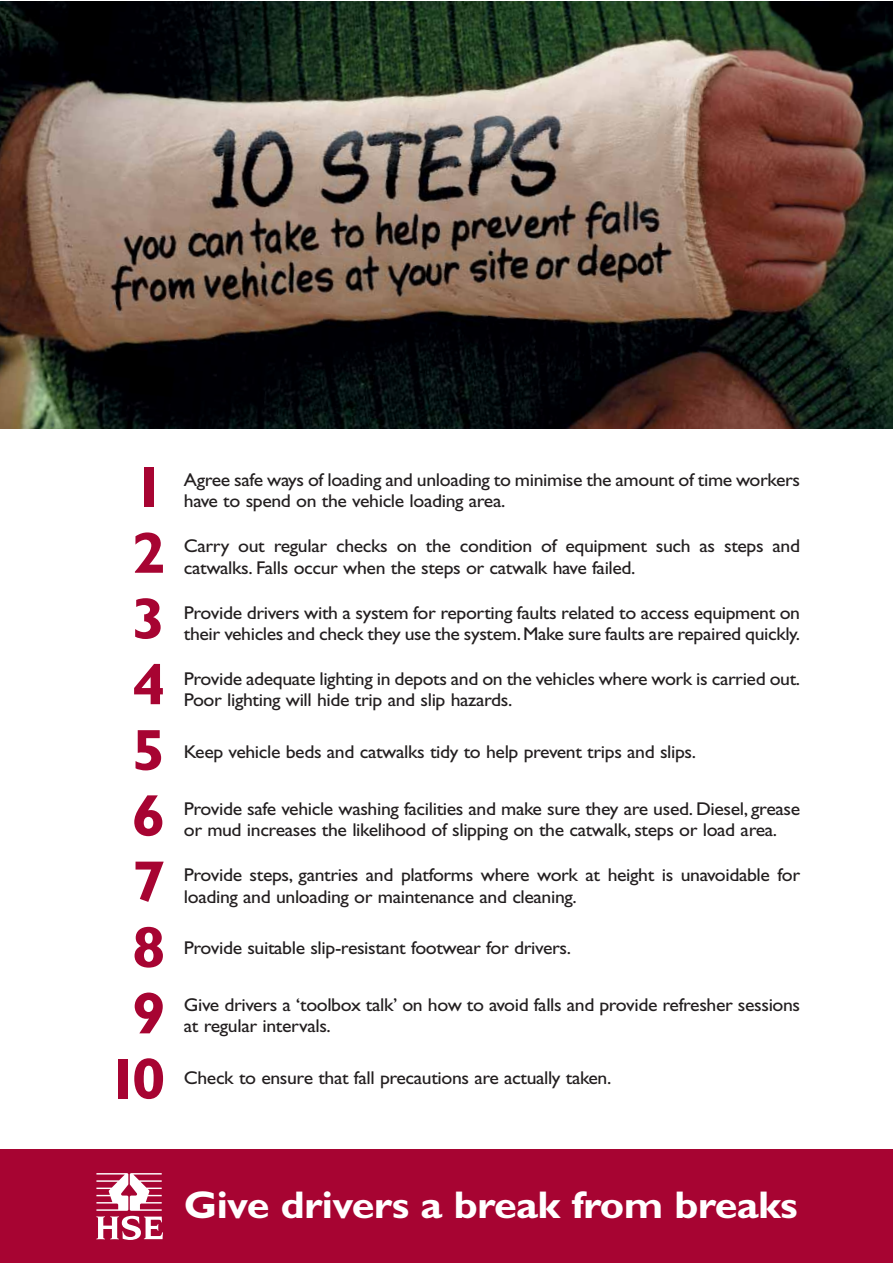
<style>
.page{position:relative;width:893px;height:1263px;background:#fff}
.page>*{position:absolute;margin:0;border:0;box-sizing:border-box;transform-origin:0 0}
.t1{font:700 58.35px/65.7px "Gill Sans";color:#a70432;text-align:center;scale:1.07 1}
.t2{font:700 38.7px "Gill Sans";letter-spacing:-.015em;color:#fff;scale:1.07 1}
.t3{font:18.6px/21.1px "Gill Sans";letter-spacing:-.02em;color:#231f20;scale:1.07 1}
</style>
<div class="page">
<img style="left:0;top:2px;width:892px;height:426px">
<div style="left:0;top:1149px;width:892px;height:114px;background:#a70432"></div>
<svg style="left:96px;top:1173px;width:67px;height:67px"></svg>
<h1 class="t1" style="left:106px;top:461px;width:58px">1<br>2<br>3<br>4<br>5<br>6<br>7<br>8<br>9<br>10</h1>
<p class="t3" style="left:184px;top:471px;width:577px">Agree safe ways of loading and unloading to minimise the amount of time workers have to spend on the vehicle loading area.</p>
<p class="t3" style="left:184px;top:538px;width:577px">Carry out regular checks on the condition of equipment such as steps and catwalks. Falls occur when the steps or catwalk have failed.</p>
<p class="t3" style="left:184px;top:604px;width:577px">Provide drivers with a system for reporting faults related to access equipment on their vehicles and check they use the system.Make sure faults are repaired quickly.</p>
<p class="t3" style="left:184px;top:670px;width:577px">Provide adequate lighting in depots and on the vehicles where work is carried out.<br>Poor lighting will hide trip and slip hazards.</p>
<p class="t3" style="left:184px;top:743px;width:480px">Keep vehicle beds and catwalks tidy to help prevent trips and slips.</p>
<p class="t3" style="left:184px;top:800px;width:577px">Provide safe vehicle washing facilities and make sure they are used. Diesel, grease or mud increases the likelihood of slipping on the catwalk, steps or load area.</p>
<p class="t3" style="left:184px;top:867px;width:577px">Provide steps, gantries and platforms where work at height is unavoidable for loading and unloading or maintenance and cleaning.</p>
<p class="t3" style="left:184px;top:939px;width:363px">Provide suitable slip-resistant footwear for drivers.</p>
<p class="t3" style="left:184px;top:996px;width:577px">Give drivers a ‘toolbox talk’ on how to avoid falls and provide refresher sessions at regular intervals.</p>
<p class="t3" style="left:184px;top:1069px;width:401px">Check to ensure that fall precautions are actually taken.</p>
<h2 class="t2" style="left:184px;top:1191px;width:575px">Give drivers a break from breaks</h2>
</div>
